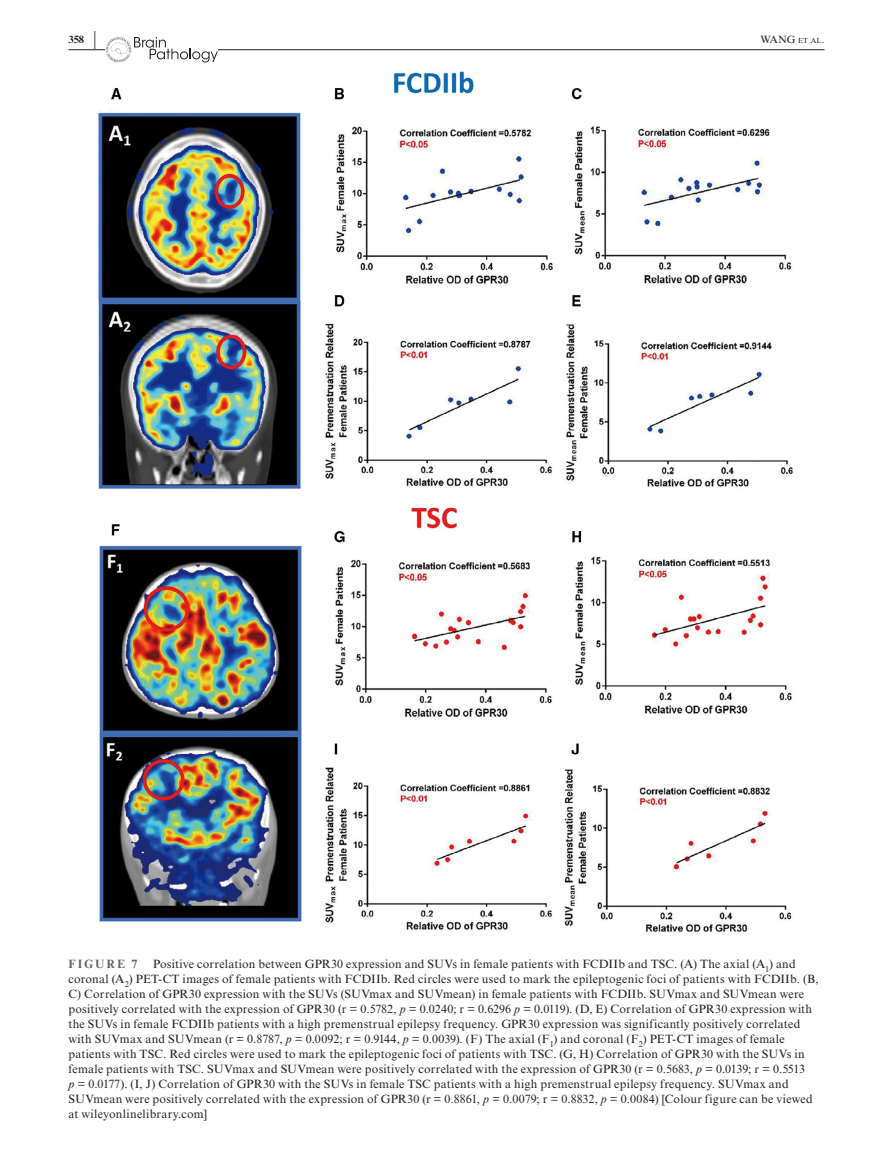
<style>
.page{position:relative;width:893px;height:1174px;background:#fff}
.page>*{position:absolute;margin:0;border:0;box-sizing:border-box;transform-origin:0 0}
.t1{font:12px/15px "Times New Roman MT Std";letter-spacing:.02em;color:#231f20}
.t2{font:700 12px "Times New Roman MT Std";letter-spacing:.175em;color:#636366}
.t3{font:10.5px "Times New Roman MT Std";color:#231f20}
.t4{font:700 10.5px "Times New Roman MT Std";color:#231f20}
.s1{font-size:20.25px}
.s2{font-size:7.35px}
.s3{font-style:italic}
</style>
<div class="page">
<hr style="left:68px;top:49px;width:756px;height:1px;background:#231f20">
<svg style="left:106px;top:37px;width:112px;height:25px"></svg>
<img style="left:98px;top:71px;width:695px;height:861px">
<p class="t4" style="left:68px;top:33px;width:29px">358 <span class="s1">|</span></p>
<p class="t3" style="left:760px;top:33px;width:66px">WANG <span class="s2">et al</span>.</p>
<p class="t1" style="left:68px;top:956px;width:752px;text-indent:85px">Positive correlation between GPR30 expression and SUVs in female patients with FCDIIb and TSC. (A) The axial (A<sub>1</sub>) and coronal (A<sub>2</sub>) PET-CT images of female patients with FCDIIb. Red circles were used to mark the epileptogenic foci of patients with FCDIIb. (B, C) Correlation of GPR30 expression with the SUVs (SUVmax and SUVmean) in female patients with FCDIIb. SUVmax and SUVmean were positively correlated with the expression of GPR30 (r = 0.5782, <span class="s3">p</span> = 0.0240; r = 0.6296 <span class="s3">p</span> = 0.0119). (D, E) Correlation of GPR30 expression with the SUVs in female FCDIIb patients with a high premenstrual epilepsy frequency. GPR30 expression was significantly positively correlated with SUVmax and SUVmean (r = 0.8787, <span class="s3">p</span> = 0.0092; r = 0.9144, <span class="s3">p</span> = 0.0039). (F) The axial (F<sub>1</sub>) and coronal (F<sub>2</sub>) PET-CT images of female patients with TSC. Red circles were used to mark the epileptogenic foci of patients with TSC. (G, H) Correlation of GPR30 with the SUVs in female patients with TSC. SUVmax and SUVmean were positively correlated with the expression of GPR30 (r = 0.5683, <span class="s3">p</span> = 0.0139; r = 0.5513<br><span class="s3">p</span> = 0.0177). (I, J) Correlation of GPR30 with the SUVs in female TSC patients with a high premenstrual epilepsy frequency. SUVmax and SUVmean were positively correlated with the expression of GPR30 (r = 0.8861, <span class="s3">p</span> = 0.0079; r = 0.8832, <span class="s3">p</span> = 0.0084) [Colour figure can be viewed at wileyonlinelibrary.com]</p>
<p class="t2" style="left:68px;top:956px;width:71px">FIGURE 7</p>
</div>
